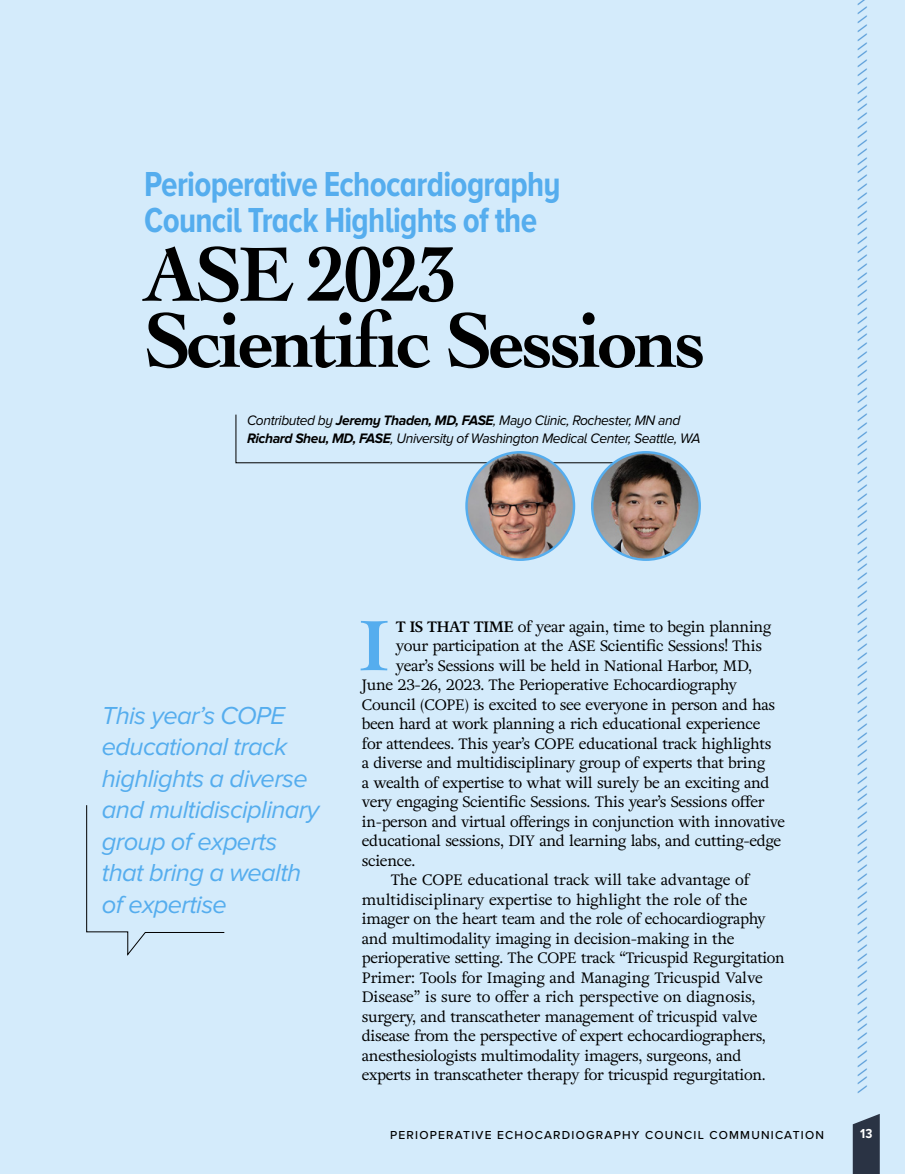
<style>
.page{position:relative;width:905px;height:1174px;background:#d4ebfb}
.page>*{position:absolute;margin:0;border:0;box-sizing:border-box;transform-origin:0 0}
.t1{font:700 81px/66px "Cochin";letter-spacing:-.04em;color:#000;scale:.95 1}
.t2{font:700 75px "Cochin";color:#55adee}
.t3{font:700 36px/36px "Proxima Nova A Cond";letter-spacing:-.02em;color:#55adee;scale:.95 1}
.t4{font:italic 25.5px/31.5px "Proxima Nova";letter-spacing:-.025em;color:#55adee}
.t5{font:15px "Adriane Text";letter-spacing:-.025em;color:#000}
.t6{font:italic 14.25px/18px "Proxima Nova A";letter-spacing:-.03em;color:#000}
.t7{font:700 13.5px "Proxima Nova Cond";color:#fff}
.t8{font:500 12px "Proxima Nova";letter-spacing:.1em;color:#000}
.s1{font-weight:700}
</style>
<div class="page">
<svg style="left:852px;top:1114px;width:27px;height:60px;background:#3d4758"></svg>
<svg style="left:235px;top:414px;width:404px;height:50px"></svg>
<img style="left:466px;top:452px;width:108px;height:108px;border-radius:54px">
<div style="left:465px;top:451px;width:110px;height:110px;border:2px solid #55adee;border-radius:50%"></div>
<img style="left:592px;top:452px;width:107px;height:108px;border-radius:54px">
<div style="left:591px;top:451px;width:110px;height:110px;border:2px solid #55adee;border-radius:50%"></div>
<svg style="left:86px;top:805px;width:139px;height:151px"></svg>
<h3 class="t3" style="left:144px;top:165px;width:440px">Perioperative Echocardiography<br>Council Track Highlights of the</h3>
<h1 class="t1" style="left:144px;top:237px;width:593px">ASE 2023<br>Scientific Sessions</h1>
<p class="t6" style="left:247px;top:411px;width:455px">Contributed by <span class="s1">Jeremy Thaden, MD, FASE</span>, Mayo Clinic, Rochester, MN and<br><span class="s1">Richard Sheu, MD, FASE</span>, University of Washington Medical Center, Seattle, WA</p>
<h3 class="t4" style="left:102px;top:700px;width:219px">This year’s COPE educational track highlights a diverse and multidisciplinary group of experts that bring a wealth of expertise</h3>
<p class="t5" style="left:396px;top:616px;width:377px"><span class="s1">T IS THAT TIME</span> of year again, time to begin planning</p>
<p class="t5" style="left:396px;top:635px;width:367px">your participation at the ASE Scientific Sessions! This</p>
<p class="t5" style="left:396px;top:655px;width:358px">year’s Sessions will be held in National Harbor, MD,</p>
<p class="t5" style="left:362px;top:674px;width:377px">June 23-26, 2023. The Perioperative Echocardiography</p>
<p class="t5" style="left:362px;top:694px;width:415px">Council (COPE) is excited to see everyone in person and has</p>
<p class="t5" style="left:362px;top:713px;width:400px">been hard at work planning a rich educational experience</p>
<p class="t5" style="left:362px;top:733px;width:411px">for attendees. This year’s COPE educational track highlights</p>
<p class="t5" style="left:362px;top:752px;width:405px">a diverse and multidisciplinary group of experts that bring</p>
<p class="t5" style="left:362px;top:772px;width:409px">a wealth of expertise to what will surely be an exciting and</p>
<p class="t5" style="left:362px;top:791px;width:404px">very engaging Scientific Sessions. This year’s Sessions offer</p>
<p class="t5" style="left:362px;top:811px;width:425px">in-person and virtual offerings in conjunction with innovative</p>
<p class="t5" style="left:362px;top:830px;width:421px">educational sessions, DIY and learning labs, and cutting-edge</p>
<p class="t5" style="left:362px;top:850px;width:55px">science.</p>
<p class="t5" style="left:391px;top:869px;width:360px">The COPE educational track will take advantage of</p>
<p class="t5" style="left:362px;top:889px;width:387px">multidisciplinary expertise to highlight the role of the</p>
<p class="t5" style="left:362px;top:908px;width:405px">imager on the heart team and the role of echocardiography</p>
<p class="t5" style="left:362px;top:928px;width:374px">and multimodality imaging in decision-making in the</p>
<p class="t5" style="left:362px;top:947px;width:424px">perioperative setting. The COPE track “Tricuspid Regurgitation</p>
<p class="t5" style="left:362px;top:967px;width:402px">Primer: Tools for Imaging and Managing Tricuspid Valve</p>
<p class="t5" style="left:362px;top:986px;width:395px">Disease” is sure to offer a rich perspective on diagnosis,</p>
<p class="t5" style="left:362px;top:1006px;width:397px">surgery, and transcatheter management of tricuspid valve</p>
<p class="t5" style="left:362px;top:1025px;width:405px">disease from the perspective of expert echocardiographers,</p>
<p class="t5" style="left:362px;top:1045px;width:381px">anesthesiologists multimodality imagers, surgeons, and</p>
<p class="t5" style="left:362px;top:1064px;width:405px">experts in transcatheter therapy for tricuspid regurgitation.</p>
<h2 class="t2" style="left:359px;top:595px;width:32px">I</h2>
<p class="t8" style="left:390px;top:1126px;width:435px">PERIOPERATIVE ECHOCARDIOGRAPHY COUNCIL COMMUNICATION</p>
<p class="t7" style="left:860px;top:1126px;width:14px">13</p>
<p class="t8" style="left:379px;top:1126px;width:115px">INTERVENTIONAL</p>
</div>
